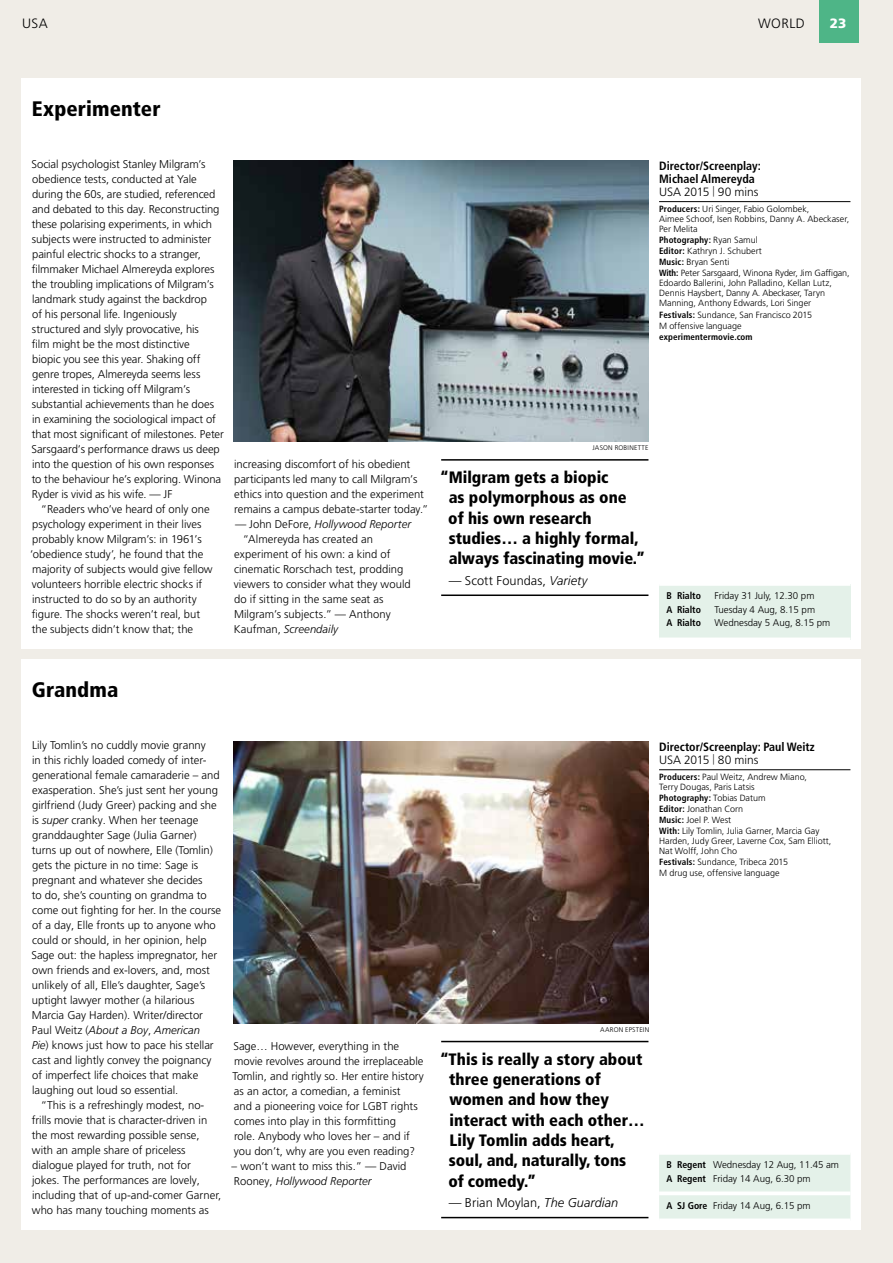
<style>
.page{position:relative;width:893px;height:1263px;background:#f0ede7}
.page>*{position:absolute;margin:0;border:0;box-sizing:border-box;transform-origin:0 0}
.t1{font:900 condensed 21px "Frutiger";letter-spacing:.005em;color:#000}
.t2{font:900 condensed 16.5px/20.4px "Frutiger LT Std";color:#000}
.t3{font:300 13.5px "Frutiger";letter-spacing:.03em;color:#000}
.t4{font:900 13.5px "Frutiger";color:#fff}
.t5{font:300 12.75px "Frutiger";letter-spacing:.005em;color:#000}
.t6{font:700 condensed 12px/13.2px "Frutiger";color:#000}
.t7{font:300 11.25px/15px "Frutiger LT Pro";color:#000}
.t8{font:italic 300 11.25px "Frutiger";color:#000}
.t9{font:300 9.75px/13.5px "Frutiger";letter-spacing:-.005em;color:#000}
.t10{font:700 condensed 9.75px "Frutiger";letter-spacing:-.005em;color:#000}
.t11{font:300 9px/10.2px "Frutiger LT Pro";color:#000}
.t12{font:700 condensed 9px "Frutiger";letter-spacing:.01em;color:#000}
.t13{font:300 6.75px "Frutiger";letter-spacing:.03em;color:#000}
.s1{font-family:"Frutiger LT Pro";font-style:normal}
.s2{font-weight:300;font-stretch:normal}
.s3{font-weight:300;font-size:10.5px}
.s4{font-family:"Frutiger";font-weight:700;font-stretch:condensed}
.s5{font-family:"Frutiger LT Pro";font-weight:300;font-stretch:normal}
.s6{font-style:italic}
.s7{font-family:"Frutiger";font-style:italic}
.s8{font-weight:700;font-stretch:condensed}
.s9{font-family:"Frutiger LT Pro"}
</style>
<div class="page">
<div style="left:819px;top:0;width:40px;height:43px;background:#4eb587"></div>
<div style="left:21px;top:78px;width:840px;height:570px;background:#fff"></div>
<hr style="left:659px;top:201px;width:191px;height:1px;background:#000">
<img style="left:234px;top:161px;width:414px;height:281px">
<hr style="left:441px;top:459px;width:207px;height:2px;background:#000">
<hr style="left:441px;top:594px;width:207px;height:2px;background:#000">
<div style="left:659px;top:584px;width:191px;height:55px;background:#e4f1e9"></div>
<hr style="left:659px;top:582px;width:191px;height:4px;background:#fff">
<svg style="left:659px;top:637px;width:191px;height:2px"></svg>
<div style="left:21px;top:659px;width:840px;height:570px;background:#fff"></div>
<hr style="left:441px;top:1041px;width:207px;height:1px;background:#000">
<hr style="left:441px;top:1217px;width:207px;height:1px;background:#000">
<hr style="left:659px;top:769px;width:191px;height:1px;background:#000">
<div style="left:659px;top:1155px;width:191px;height:63px;background:#e4f1e9"></div>
<svg style="left:659px;top:1218px;width:191px;height:1px"></svg>
<svg style="left:659px;top:1191px;width:191px;height:4px"></svg>
<img style="left:234px;top:742px;width:414px;height:281px">
<p class="t3" style="left:22px;top:15px;width:27px">USA</p>
<p class="t3" style="left:758px;top:15px;width:48px">WORLD</p>
<p class="t4" style="left:830px;top:15px;width:18px">23</p>
<h1 class="t1" style="left:32px;top:96px;width:130px">Experimenter</h1>
<p class="t7" style="left:31px;top:157px;width:194px">Social psychologist Stanley Milgram’s obedience tests, conducted at Yale during the 60s, are studied, referenced and debated to this day. Reconstructing these polarising experiments, in which subjects were instructed to administer painful electric shocks to a stranger, filmmaker Michael Almereyda explores the troubling implications of Milgram’s landmark study against the backdrop<br>of his personal life. Ingeniously structured and slyly provocative, his<br>film might be the most distinctive<br>biopic you see this year. Shaking off genre tropes, Almereyda seems less interested in ticking off Milgram’s substantial achievements than he does in examining the sociological impact of that most significant of milestones. Peter Sarsgaard’s performance draws us deep into the question of his own responses to the behaviour he’s exploring. Winona Ryder is vivid as his wife. — JF</p>
<p class="t7" style="left:30px;top:502px;width:184px;text-indent:11px">“Readers who’ve heard of only one psychology experiment in their lives probably know Milgram’s: in 1961’s ‘obedience study’, he found that the majority of subjects would give fellow volunteers horrible electric shocks if instructed to do so by an authority figure. The shocks weren’t real, but the subjects didn’t know that; the</p>
<p class="t7" style="left:234px;top:457px;width:196px">increasing discomfort of his obedient participants led many to call Milgram’s ethics into question and the experiment remains a campus debate-starter today.”</p>
<p class="t8" style="left:235px;top:518px;width:178px"><span class="s1">— John DeFore,</span> Hollywood Reporter</p>
<p class="t7" style="left:234px;top:532px;width:178px;text-indent:9px">“Almereyda has created an experiment of his own: a kind of cinematic Rorschach test, prodding viewers to consider what they would do if sitting in the same seat as<br>Milgram’s subjects.” — Anthony</p>
<p class="t8" style="left:234px;top:623px;width:106px"><span class="s1">Kaufman,</span> Screendaily</p>
<p class="t6" style="left:659px;top:159px;width:103px">Director/Screenplay:<br>Michael Almereyda<br><span class="s2">USA 2015</span> <span class="s3">|</span> <span class="s2">90 mins</span></p>
<p class="t11" style="left:659px;top:203px;width:192px"><span class="s4">Producers:</span> Uri Singer, Fabio Golombek,<br>Aimee Schoof, Isen Robbins, Danny A. Abeckaser,<br>Per Melita</p>
<p class="t12" style="left:659px;top:234px;width:100px">Photography: <span class="s5">Ryan Samul</span></p>
<p class="t11" style="left:659px;top:245px;width:192px;line-height:11.1px"><span class="s4">Editor:</span> Kathryn J. Schubert<br><span class="s4">Music:</span> Bryan Senti<br><span class="s4">With:</span> Peter Sarsgaard, Winona Ryder, Jim Gaffigan,</p>
<p class="t11" style="left:659px;top:278px;width:174px">Edoardo Ballerini, John Palladino, Kellan Lutz,<br>Dennis Haysbert, Danny A. Abeckaser, Taryn<br>Manning, Anthony Edwards, Lori Singer</p>
<p class="t11" style="left:659px;top:309px;width:154px;line-height:11.1px"><span class="s4">Festivals:</span> Sundance, San Francisco 2015<br>M offensive language</p>
<p class="t12" style="left:659px;top:331px;width:95px">experimentermovie.com</p>
<p class="t13" style="left:593px;top:444px;width:57px">JASON ROBINETTE</p>
<h2 class="t2" style="left:448px;top:467px;width:198px;text-indent:-8px">“Milgram gets a biopic<br>as polymorphous as one of his own research studies… a highly formal, always fascinating movie.”</h2>
<p class="t5" style="left:449px;top:573px;width:140px">— Scott Foundas, <span class="s6">Variety</span></p>
<p class="t10" style="left:667px;top:590px;width:36px">B Rialto</p>
<p class="t9" style="left:715px;top:589px;width:101px">Friday 31 July, 12.30 pm</p>
<p class="t10" style="left:667px;top:604px;width:36px">A Rialto</p>
<p class="t9" style="left:715px;top:603px;width:102px">Tuesday 4 Aug, 8.15 pm</p>
<p class="t10" style="left:667px;top:617px;width:36px">A Rialto</p>
<p class="t9" style="left:715px;top:616px;width:117px">Wednesday 5 Aug, 8.15 pm</p>
<h1 class="t1" style="left:32px;top:677px;width:88px">Grandma</h1>
<p class="t7" style="left:31px;top:738px;width:191px">Lily Tomlin’s no cuddly movie granny<br>in this richly loaded comedy of inter&shy;generational female camaraderie – and exasperation. She’s just sent her young girlfriend (Judy Greer) packing and she is <span class="s7">super</span> cranky. When her teenage granddaughter Sage (Julia Garner) turns up out of nowhere, Elle (Tomlin) gets the picture in no time: Sage is pregnant and whatever she decides<br>to do, she’s counting on grandma to come out fighting for her. In the course of a day, Elle fronts up to anyone who could or should, in her opinion, help Sage out: the hapless impregnator, her own friends and ex-lovers, and, most unlikely of all, Elle’s daughter, Sage’s uptight lawyer mother (a hilarious Marcia Gay Harden). Writer/director</p>
<p class="t8" style="left:32px;top:1024px;width:169px"><span class="s1">Paul Weitz (</span>About a Boy<span class="s1">,</span> American</p>
<p class="t7" style="left:32px;top:1038px;width:183px"><span class="s7">Pie</span>) knows just how to pace his stellar cast and lightly convey the poignancy of imperfect life choices that make laughing out loud so essential.</p>
<p class="t7" style="left:32px;top:1098px;width:191px;text-indent:9px">“This is a refreshingly modest, no&shy;frills movie that is character-driven in the most rewarding possible sense, with an ample share of priceless dialogue played for truth, not for<br>jokes. The performances are lovely, including that of up-and-comer Garner, who has many touching moments as</p>
<p class="t7" style="left:233px;top:1038px;width:193px">Sage… However, everything in the movie revolves around the irreplaceable Tomlin, and rightly so. Her entire history as an actor, a comedian, a feminist<br>and a pioneering voice for LGBT rights comes into play in this formfitting<br>role. Anybody who loves her – and if you don’t, why are you even reading?</p>
<p class="t7" style="left:232px;top:1158px;width:176px">– won’t want to miss this.” — David</p>
<p class="t8" style="left:234px;top:1174px;width:139px"><span class="s1">Rooney,</span> Hollywood Reporter</p>
<p class="t6" style="left:659px;top:740px;width:157px">Director/Screenplay: Paul Weitz<br><span class="s2">USA 2015</span> <span class="s3">|</span> <span class="s2">80 mins</span></p>
<p class="t11" style="left:659px;top:771px;width:149px"><span class="s4">Producers:</span> Paul Weitz, Andrew Miano,<br>Terry Dougas, Paris Latsis</p>
<p class="t12" style="left:659px;top:792px;width:108px">Photography: <span class="s5">Tobias Datum</span></p>
<p class="t11" style="left:659px;top:803px;width:162px;line-height:11.1px"><span class="s4">Editor:</span> Jonathan Corn<br><span class="s4">Music:</span> Joel P. West<br><span class="s4">With:</span> Lily Tomlin, Julia Garner, Marcia Gay</p>
<p class="t11" style="left:659px;top:836px;width:174px">Harden, Judy Greer, Laverne Cox, Sam Elliott,<br>Nat Wolff, John Cho</p>
<p class="t11" style="left:659px;top:857px;width:131px;line-height:11.1px"><span class="s4">Festivals:</span> Sundance, Tribeca 2015<br>M drug use, offensive language</p>
<p class="t13" style="left:600px;top:1025px;width:50px">AARON EPSTEIN</p>
<h2 class="t2" style="left:448px;top:1049px;width:198px;text-indent:-8px">“This is really a story about three generations of women and how they interact with each other…<br>Lily Tomlin adds heart, soul, and, naturally, tons of comedy.”</h2>
<p class="t5" style="left:449px;top:1195px;width:171px">— Brian Moylan, <span class="s6">The Guardian</span></p>
<p class="t9" style="left:667px;top:1158px;width:174px"><span class="s8">B Regent</span> Wednesday 12 Aug, <span class="s9">11</span>.45 am<br><span class="s8">A Regent</span> Friday 14 Aug, 6.30 pm</p>
<p class="t9" style="left:667px;top:1198px;width:146px"><span class="s8">A SJ Gore</span> Friday 14 Aug, 6.15 pm</p>
</div>
